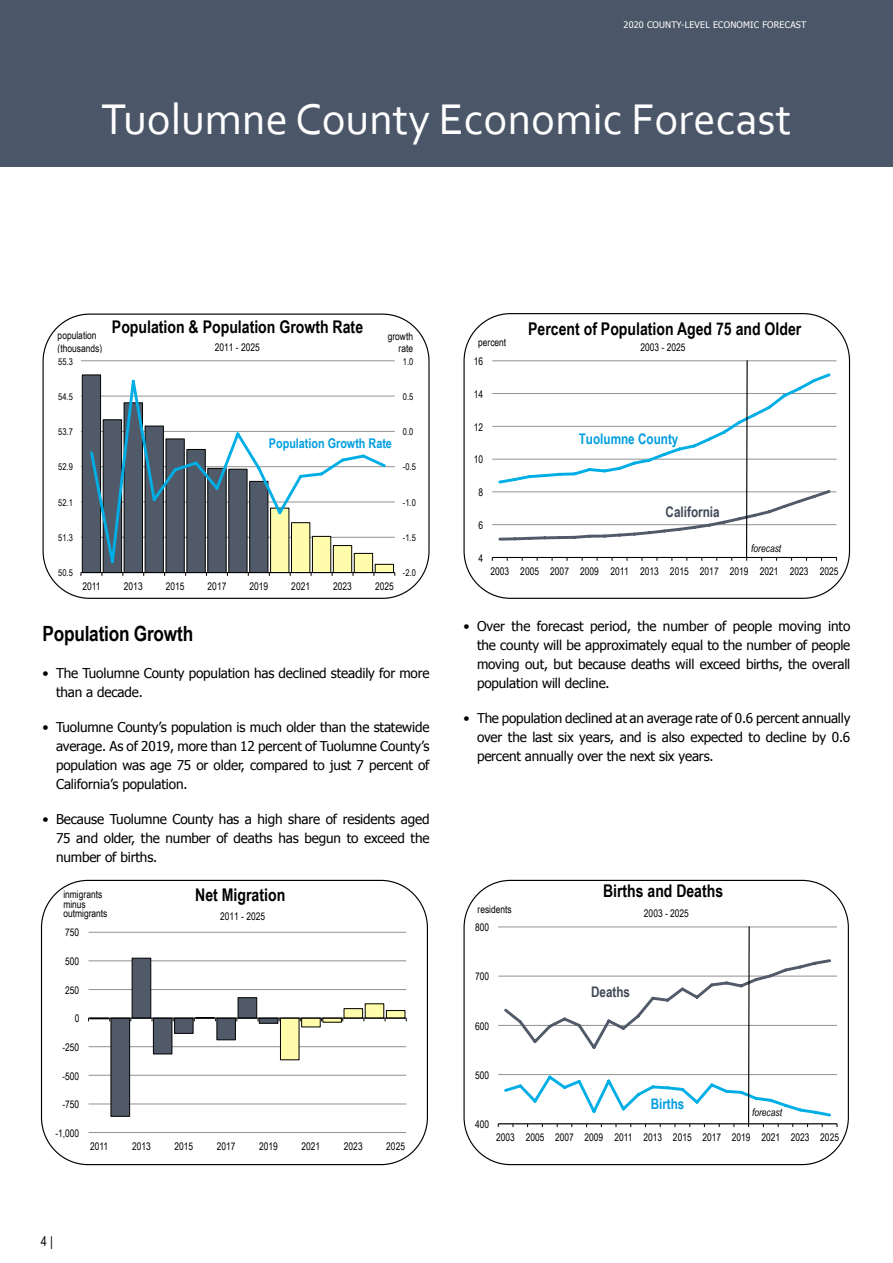
<style>
.page{position:relative;width:893px;height:1263px;background:#fff}
.page>*{position:absolute;margin:0;border:0;box-sizing:border-box;transform-origin:0 0}
.t1{font:45px "Corbel";color:#fff}
.Profile_Subhead_1{font:700 21px "Arial Narrow";letter-spacing:-.01em;color:#000}
.t2{font:700 17.55px "Arial Narrow";color:#000}
.t3{font:700 14.55px "Arial Narrow";color:#009de0}
.t4{font:700 14.55px "Arial Narrow";color:#404756}
.t5{font:13.5px/18.9px "Tahoma";letter-spacing:-.01em;color:#000;text-align:justify}
.t6{font:13.5px "Arial Narrow";color:#000}
.t7{font:700 13.35px "Arial Narrow";color:#009de0}
.t8{font:10.5px/9.4px "Arial Narrow";color:#000}
.t9{font:italic 10.5px "Arial Narrow";color:#000}
.t10{font:9.3px "Arial Narrow";color:#000}
.t11{font:9px "Tahoma";letter-spacing:.02em;color:#fff}
</style>
<div class="page">
<div style="left:0;top:0;width:893px;height:167px;background:#4b5768"></div>
<hr style="left:81px;top:537px;width:314px;height:1px;background:#929292">
<hr style="left:81px;top:502px;width:314px;height:1px;background:#929292">
<hr style="left:81px;top:466px;width:314px;height:1px;background:#929292">
<hr style="left:81px;top:431px;width:314px;height:1px;background:#929292">
<hr style="left:81px;top:396px;width:314px;height:1px;background:#929292">
<hr style="left:81px;top:360px;width:314px;height:1px;background:#929292">
<div style="left:271px;top:508px;width:18px;height:65px;background:#fffdab"></div>
<div style="left:270px;top:508px;width:19px;height:65px;border:1px solid #000"></div>
<div style="left:291px;top:523px;width:19px;height:50px;background:#fffdab"></div>
<div style="left:291px;top:522px;width:19px;height:51px;border:1px solid #000"></div>
<div style="left:312px;top:536px;width:19px;height:37px;background:#fffdab"></div>
<div style="left:312px;top:536px;width:19px;height:37px;border:1px solid #000"></div>
<div style="left:333px;top:545px;width:19px;height:28px;background:#fffdab"></div>
<div style="left:333px;top:545px;width:19px;height:28px;border:1px solid #000"></div>
<div style="left:354px;top:553px;width:19px;height:20px;background:#fffdab"></div>
<div style="left:354px;top:553px;width:19px;height:20px;border:1px solid #000"></div>
<div style="left:375px;top:564px;width:19px;height:9px;background:#fffdab"></div>
<div style="left:375px;top:564px;width:19px;height:9px;border:1px solid #000"></div>
<hr style="left:81px;top:572px;width:314px;height:1px;background:#000">
<svg style="left:81px;top:374px;width:189px;height:202px"></svg>
<svg style="left:88px;top:378px;width:300px;height:187px"></svg>
<hr style="left:89px;top:1132px;width:317px;height:1px;background:#929292">
<hr style="left:89px;top:1104px;width:317px;height:1px;background:#929292">
<hr style="left:89px;top:1075px;width:317px;height:1px;background:#929292">
<hr style="left:89px;top:1046px;width:317px;height:1px;background:#929292">
<hr style="left:89px;top:989px;width:317px;height:1px;background:#929292">
<hr style="left:89px;top:960px;width:317px;height:1px;background:#929292">
<hr style="left:89px;top:932px;width:317px;height:1px;background:#929292">
<div style="left:280px;top:1018px;width:19px;height:42px;background:#fffdab"></div>
<div style="left:280px;top:1018px;width:19px;height:42px;border:1px solid #000"></div>
<div style="left:302px;top:1018px;width:18px;height:9px;background:#fffdab"></div>
<div style="left:344px;top:1009px;width:19px;height:9px;background:#fffdab"></div>
<div style="left:344px;top:1008px;width:19px;height:10px;border:1px solid #000"></div>
<div style="left:365px;top:1004px;width:19px;height:14px;background:#fffdab"></div>
<div style="left:386px;top:1010px;width:19px;height:8px;background:#fffdab"></div>
<div style="left:386px;top:1010px;width:19px;height:8px;border:1px solid #000"></div>
<hr style="left:88px;top:1018px;width:318px;height:1px;background:#000">
<svg style="left:88px;top:957px;width:192px;height:160px"></svg>
<svg style="left:492px;top:360px;width:345px;height:201px"></svg>
<svg style="left:498px;top:926px;width:340px;height:201px"></svg>
<p class="t11" style="left:624px;top:19px;width:184px">2020 COUNTY-LEVEL ECONOMIC FORECAST</p>
<h1 class="t1" style="left:101px;top:91px;width:691px">Tuolumne County Economic Forecast</h1>
<p class="t2" style="left:112px;top:313px;width:253px">Population &amp; Population Growth Rate</p>
<p class="t8" style="left:215px;top:342px;width:47px">2011 - 2025</p>
<p class="t8" style="left:58px;top:329px;width:46px;line-height:12.6px">population (thousands)</p>
<p class="t8" style="left:388px;top:330px;width:27px;line-height:12px;text-align:right">growth rate</p>
<p class="t10" style="left:58px;top:354px;width:16px">55.3</p>
<p class="t10" style="left:403px;top:354px;width:12px">1.0</p>
<p class="t10" style="left:58px;top:390px;width:16px">54.5</p>
<p class="t10" style="left:403px;top:390px;width:12px">0.5</p>
<p class="t10" style="left:58px;top:425px;width:16px">53.7</p>
<p class="t10" style="left:403px;top:425px;width:12px">0.0</p>
<p class="t7" style="left:269px;top:433px;width:124px">Population Growth Rate</p>
<p class="t10" style="left:58px;top:460px;width:16px">52.9</p>
<p class="t10" style="left:403px;top:460px;width:14px">-0.5</p>
<p class="t10" style="left:58px;top:496px;width:16px">52.1</p>
<p class="t10" style="left:403px;top:496px;width:14px">-1.0</p>
<p class="t10" style="left:58px;top:531px;width:16px">51.3</p>
<p class="t10" style="left:403px;top:531px;width:14px">-1.5</p>
<p class="t10" style="left:58px;top:566px;width:16px">50.5</p>
<p class="t8" style="left:82px;top:581px;width:20px">2011</p>
<p class="t8" style="left:124px;top:581px;width:20px">2013</p>
<p class="t8" style="left:166px;top:581px;width:20px">2015</p>
<p class="t8" style="left:208px;top:581px;width:20px">2017</p>
<p class="t8" style="left:249px;top:581px;width:20px">2019</p>
<p class="t8" style="left:291px;top:581px;width:20px">2021</p>
<p class="t8" style="left:333px;top:581px;width:20px">2023</p>
<p class="t8" style="left:375px;top:581px;width:20px">2025</p>
<p class="t10" style="left:403px;top:566px;width:14px">-2.0</p>
<h1 class="Profile_Subhead_1" style="left:43px;top:621px;width:152px">Population Growth</h1>
<p class="t5" style="left:56px;top:663px;width:375px;text-indent:-14px">• The Tuolumne County population has declined steadily for more than a decade.</p>
<p class="t5" style="left:56px;top:717px;width:375px;text-indent:-14px">• Tuolumne County’s population is much older than the statewide average. As of 2019, more than 12 percent of Tuolumne County’s population was age 75 or older, compared to just 7 percent of California’s population.</p>
<p class="t5" style="left:56px;top:809px;width:375px;text-indent:-14px">• Because Tuolumne County has a high share of residents aged 75 and older, the number of deaths has begun to exceed the number of births.</p>
<p class="t8" style="left:63px;top:889px;width:46px">inmigrants minus outmigrants</p>
<p class="t8" style="left:65px;top:928px;width:16px">750</p>
<p class="t8" style="left:65px;top:956px;width:16px">500</p>
<p class="t8" style="left:65px;top:985px;width:16px">250</p>
<p class="t8" style="left:75px;top:1013px;width:6px">0</p>
<p class="t8" style="left:62px;top:1042px;width:18px">-250</p>
<p class="t8" style="left:62px;top:1071px;width:18px">-500</p>
<p class="t8" style="left:62px;top:1099px;width:18px">-750</p>
<p class="t8" style="left:55px;top:1128px;width:25px">-1,000</p>
<p class="t2" style="left:195px;top:881px;width:91px">Net Migration</p>
<p class="t8" style="left:220px;top:911px;width:47px">2011 - 2025</p>
<p class="t8" style="left:90px;top:1141px;width:20px">2011</p>
<p class="t8" style="left:132px;top:1141px;width:20px">2013</p>
<p class="t8" style="left:174px;top:1141px;width:20px">2015</p>
<p class="t8" style="left:217px;top:1141px;width:20px">2017</p>
<p class="t8" style="left:259px;top:1141px;width:20px">2019</p>
<p class="t8" style="left:302px;top:1141px;width:20px">2021</p>
<p class="t8" style="left:344px;top:1141px;width:20px">2023</p>
<p class="t8" style="left:386px;top:1141px;width:20px">2025</p>
<p class="t8" style="left:478px;top:337px;width:30px">percent</p>
<p class="t8" style="left:474px;top:356px;width:11px">16</p>
<p class="t8" style="left:474px;top:389px;width:11px">14</p>
<p class="t8" style="left:474px;top:422px;width:11px">12</p>
<p class="t8" style="left:474px;top:454px;width:11px">10</p>
<p class="t8" style="left:478px;top:487px;width:6px">8</p>
<p class="t8" style="left:478px;top:520px;width:6px">6</p>
<p class="t8" style="left:478px;top:553px;width:6px">4</p>
<p class="t2" style="left:528px;top:315px;width:275px">Percent of Population Aged 75 and Older</p>
<p class="t8" style="left:640px;top:342px;width:47px">2003 - 2025</p>
<p class="t3" style="left:579px;top:428px;width:101px">Tuolumne County</p>
<p class="t4" style="left:666px;top:501px;width:56px">California</p>
<p class="t9" style="left:751px;top:541px;width:32px">forecast</p>
<p class="t8" style="left:490px;top:566px;width:350px">2003 2005 2007 2009 2011 2013 2015 2017 2019 2021 2023 2025</p>
<p class="t5" style="left:477px;top:616px;width:375px;text-indent:-14px">• Over the forecast period, the number of people moving into the county will be approximately equal to the number of people moving out, but because deaths will exceed births, the overall population will decline.</p>
<p class="t5" style="left:477px;top:708px;width:375px;text-indent:-14px">• The population declined at an average rate of 0.6 percent annually over the last six years, and is also expected to decline by 0.6 percent annually over the next six years.</p>
<p class="t8" style="left:478px;top:904px;width:36px">residents</p>
<p class="t8" style="left:475px;top:922px;width:16px">800</p>
<p class="t8" style="left:475px;top:971px;width:16px">700</p>
<p class="t8" style="left:475px;top:1021px;width:16px">600</p>
<p class="t8" style="left:475px;top:1070px;width:16px">500</p>
<p class="t8" style="left:475px;top:1119px;width:16px">400</p>
<p class="t2" style="left:603px;top:877px;width:122px">Births and Deaths</p>
<p class="t8" style="left:644px;top:908px;width:46px">2003 - 2025</p>
<p class="t4" style="left:591px;top:981px;width:40px">Deaths</p>
<p class="t3" style="left:651px;top:1093px;width:35px">Births</p>
<p class="t9" style="left:752px;top:1105px;width:31px">forecast</p>
<p class="t8" style="left:496px;top:1132px;width:344px">2003 2005 2007 2009 2011 2013 2015 2017 2019 2021 2023 2025</p>
<p class="t6" style="left:41px;top:1231px;width:14px">4 |</p>
</div>
